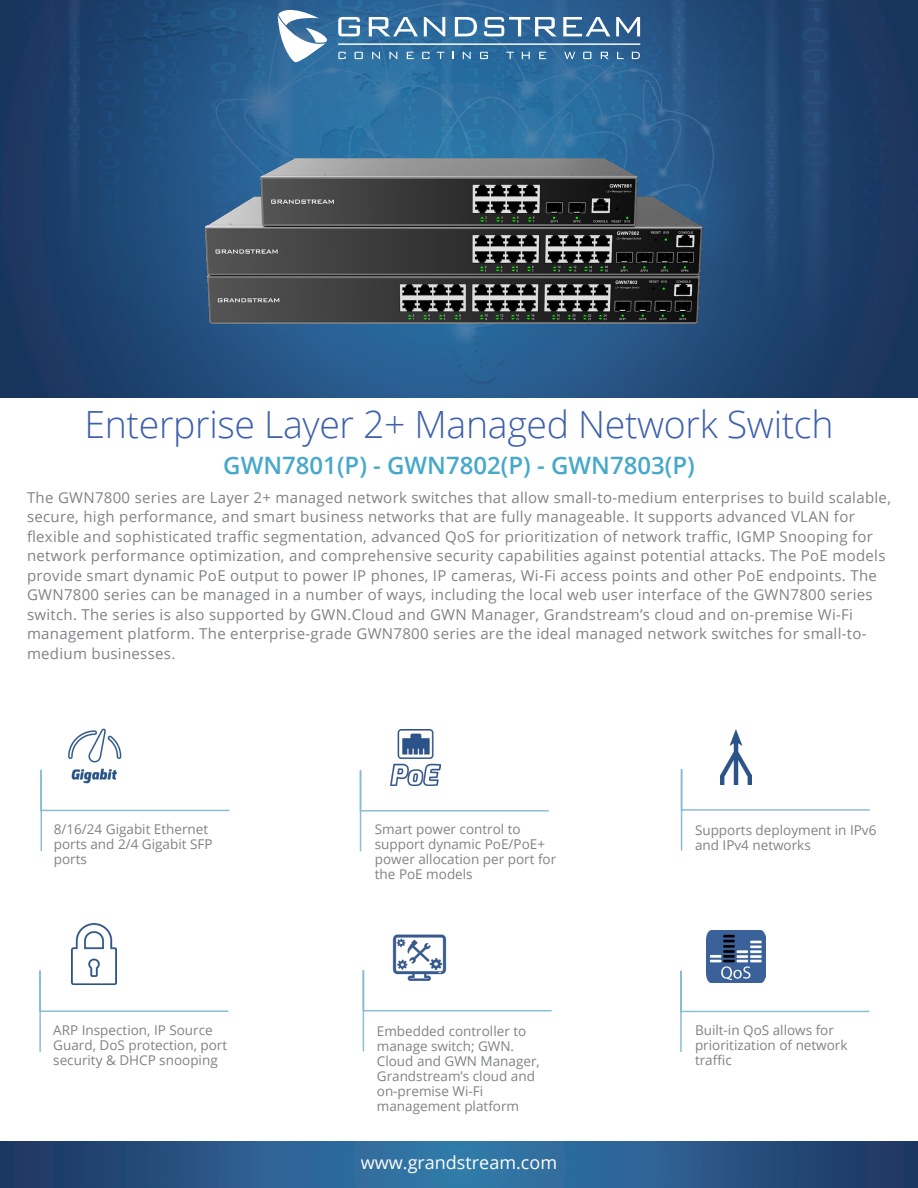
<style>
.page{position:relative;width:918px;height:1188px;background:#fff}
.page>*{position:absolute;margin:0;border:0;box-sizing:border-box;transform-origin:0 0}
.t1{font:300 37.5px "Open Sans";letter-spacing:-.01em;color:#3e60ac}
.t2{font:600 24px "Open Sans";color:#46a8ca}
.t3{font:18px "Open Sans";color:#fff}
.t4{font:15px/19.5px "Open Sans";letter-spacing:.02em;color:#808285}
.t5{font:13.5px/15px "Open Sans";color:#808285}
</style>
<div class="page">
<img style="left:0;top:0;width:918px;height:397px">
<svg style="left:278px;top:10px;width:49px;height:52px"></svg>
<svg style="left:338px;top:17px;width:22px;height:19px"></svg>
<svg style="left:369px;top:17px;width:49px;height:19px"></svg>
<svg style="left:424px;top:17px;width:21px;height:19px"></svg>
<svg style="left:455px;top:17px;width:22px;height:19px"></svg>
<svg style="left:484px;top:17px;width:73px;height:19px"></svg>
<svg style="left:563px;top:17px;width:47px;height:19px"></svg>
<svg style="left:616px;top:17px;width:24px;height:19px"></svg>
<svg style="left:338px;top:52px;width:8px;height:7px"></svg>
<svg style="left:355px;top:52px;width:8px;height:7px"></svg>
<svg style="left:372px;top:52px;width:8px;height:7px"></svg>
<svg style="left:389px;top:52px;width:8px;height:7px"></svg>
<svg style="left:407px;top:52px;width:7px;height:7px"></svg>
<svg style="left:422px;top:52px;width:8px;height:7px"></svg>
<svg style="left:437px;top:52px;width:7px;height:7px"></svg>
<svg style="left:463px;top:52px;width:8px;height:7px"></svg>
<svg style="left:480px;top:52px;width:8px;height:7px"></svg>
<svg style="left:506px;top:52px;width:8px;height:7px"></svg>
<svg style="left:522px;top:52px;width:8px;height:7px"></svg>
<svg style="left:539px;top:52px;width:7px;height:7px"></svg>
<svg style="left:632px;top:52px;width:8px;height:7px"></svg>
<svg style="left:583px;top:52px;width:8px;height:7px"></svg>
<svg style="left:601px;top:52px;width:8px;height:7px"></svg>
<svg style="left:617px;top:52px;width:7px;height:7px"></svg>
<svg style="left:564px;top:52px;width:11px;height:7px"></svg>
<hr style="left:338px;top:44px;width:302px;height:1px;background:#fff">
<svg style="left:0;top:1142px;width:918px;height:46px;background:#295988"></svg>
<svg style="left:40px;top:769px;width:190px;height:82px"></svg>
<img style="left:66px;top:728px;width:56px;height:56px">
<svg style="left:359px;top:769px;width:190px;height:83px"></svg>
<img style="left:390px;top:730px;width:50px;height:55px">
<svg style="left:680px;top:969px;width:190px;height:83px"></svg>
<img style="left:706px;top:931px;width:59px;height:52px">
<svg style="left:680px;top:769px;width:190px;height:82px"></svg>
<img style="left:720px;top:730px;width:32px;height:55px">
<svg style="left:39px;top:969px;width:190px;height:83px"></svg>
<img style="left:72px;top:924px;width:44px;height:61px">
<svg style="left:362px;top:970px;width:190px;height:82px"></svg>
<img style="left:387px;top:934px;width:64px;height:56px">
<img style="left:165px;top:124px;width:582px;height:224px">
<p class="t1" style="left:85px;top:398px;width:750px">Enterprise Layer 2+ Managed Network Switch</p>
<p class="t2" style="left:223px;top:449px;width:473px">GWN7801(P) - GWN7802(P) - GWN7803(P)</p>
<p class="t4" style="left:27px;top:487px;width:866px">The GWN7800 series are Layer 2+ managed network switches that allow small-to-medium enterprises to build scalable, secure, high performance, and smart business networks that are fully manageable. It supports advanced VLAN for flexible and sophisticated traffic segmentation, advanced QoS for prioritization of network traffic, IGMP Snooping for network performance optimization, and comprehensive security capabilities against potential attacks. The PoE models provide smart dynamic PoE output to power IP phones, IP cameras, Wi-Fi access points and other PoE endpoints. The GWN7800 series can be managed in a number of ways, including the local web user interface of the GWN7800 series</p>
<p class="t4" style="left:27px;top:604px;width:841px">switch. The series is also supported by GWN.Cloud and GWN Manager, Grandstream’s cloud and on-premise Wi-Fi management platform. The enterprise-grade GWN7800 series are the ideal managed network switches for small-to&shy;medium businesses.</p>
<p class="t5" style="left:54px;top:821px;width:160px">8/16/24 Gigabit Ethernet ports and 2/4 Gigabit SFP ports</p>
<p class="t5" style="left:375px;top:821px;width:183px">Smart power control to support dynamic PoE/PoE+ power allocation per port for the PoE models</p>
<p class="t5" style="left:53px;top:1022px;width:175px">ARP Inspection, IP Source<br>Guard, DoS protection, port security &amp; DHCP snooping</p>
<p class="t5" style="left:377px;top:1023px;width:151px">Embedded controller to</p>
<p class="t5" style="left:377px;top:1038px;width:165px">manage switch; GWN.<br>Cloud and GWN Manager,<br>Grandstream’s cloud and</p>
<p class="t5" style="left:377px;top:1083px;width:144px">on-premise Wi-Fi management platform</p>
<p class="t3" style="left:361px;top:1151px;width:198px">www.grandstream.com</p>
<p class="t5" style="left:695px;top:823px;width:183px">Supports deployment in IPv6 and IPv4 networks</p>
<p class="t5" style="left:695px;top:1022px;width:154px">Built-in QoS allows for prioritization of network traffic</p>
</div>
